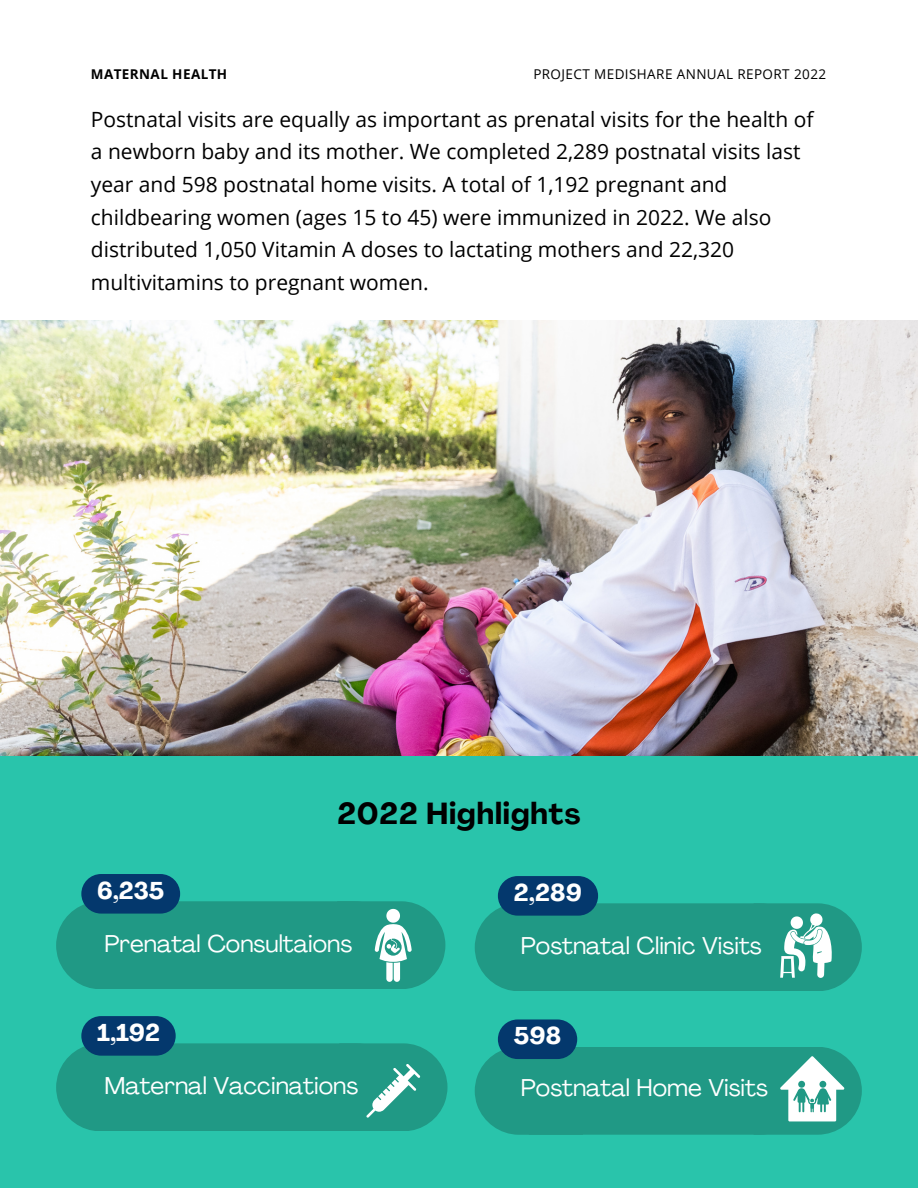
<style>
.page{position:relative;width:918px;height:1188px;background:#fff}
.page>*{position:absolute;margin:0;border:0;box-sizing:border-box;transform-origin:0 0}
.t1{font:700 30px "Agrandir";letter-spacing:.03em;color:#000}
.t2{font:24px "Agrandir";color:#fff}
.t3{font:700 24px "Agrandir";letter-spacing:.005em;color:#fff}
.t4{font:21px/32.7px "Open Sans";color:#000}
.t5{font:13.5px "Open Sans";letter-spacing:.03em;color:#000}
.t6{font:700 13.5px "Open Sans";letter-spacing:.03em;color:#000}
</style>
<div class="page">
<div style="left:0;top:752px;width:918px;height:436px;background:#29c4ab"></div>
<svg style="left:475px;top:903px;width:387px;height:88px;background:#2ba08c"></svg>
<svg style="left:56px;top:901px;width:389px;height:88px;background:#289e8b"></svg>
<svg style="left:56px;top:1043px;width:391px;height:88px;background:#259d89"></svg>
<img style="left:0;top:321px;width:918px;height:435px">
<div style="left:498px;top:876px;width:100px;height:40px;background:#04386d;border-radius:20px"></div>
<div style="left:81px;top:874px;width:99px;height:40px;background:#04386d;border-radius:20px"></div>
<svg style="left:475px;top:1019px;width:387px;height:116px"></svg>
<div style="left:81px;top:1016px;width:95px;height:40px;background:#04386d;border-radius:20px"></div>
<p class="t5" style="left:533px;top:65px;width:294px">PROJECT MEDISHARE ANNUAL REPORT 2022</p>
<p class="t6" style="left:91px;top:65px;width:138px">MATERNAL HEALTH</p>
<p class="t4" style="left:91px;top:102px;width:724px">Postnatal visits are equally as important as prenatal visits for the health of a newborn baby and its mother. We completed 2,289 postnatal visits last year and 598 postnatal home visits. A total of 1,192 pregnant and childbearing women (ages 15 to 45) were immunized in 2022. We also distributed 1,050 Vitamin A doses to lactating mothers and 22,320 multivitamins to pregnant women.</p>
<h1 class="t1" style="left:337px;top:802px;width:245px">2022 Highlights</h1>
<p class="t3" style="left:97px;top:881px;width:69px">6,235</p>
<p class="t2" style="left:104px;top:934px;width:249px">Prenatal Consultaions</p>
<p class="t3" style="left:514px;top:883px;width:70px">2,289</p>
<p class="t2" style="left:521px;top:936px;width:242px">Postnatal Clinic Visits</p>
<p class="t3" style="left:97px;top:1023px;width:64px">1,192</p>
<p class="t3" style="left:514px;top:1026px;width:49px">598</p>
<p class="t2" style="left:104px;top:1076px;width:255px">Maternal Vaccinations</p>
<p class="t2" style="left:521px;top:1078px;width:248px">Postnatal Home Visits</p>
</div>
